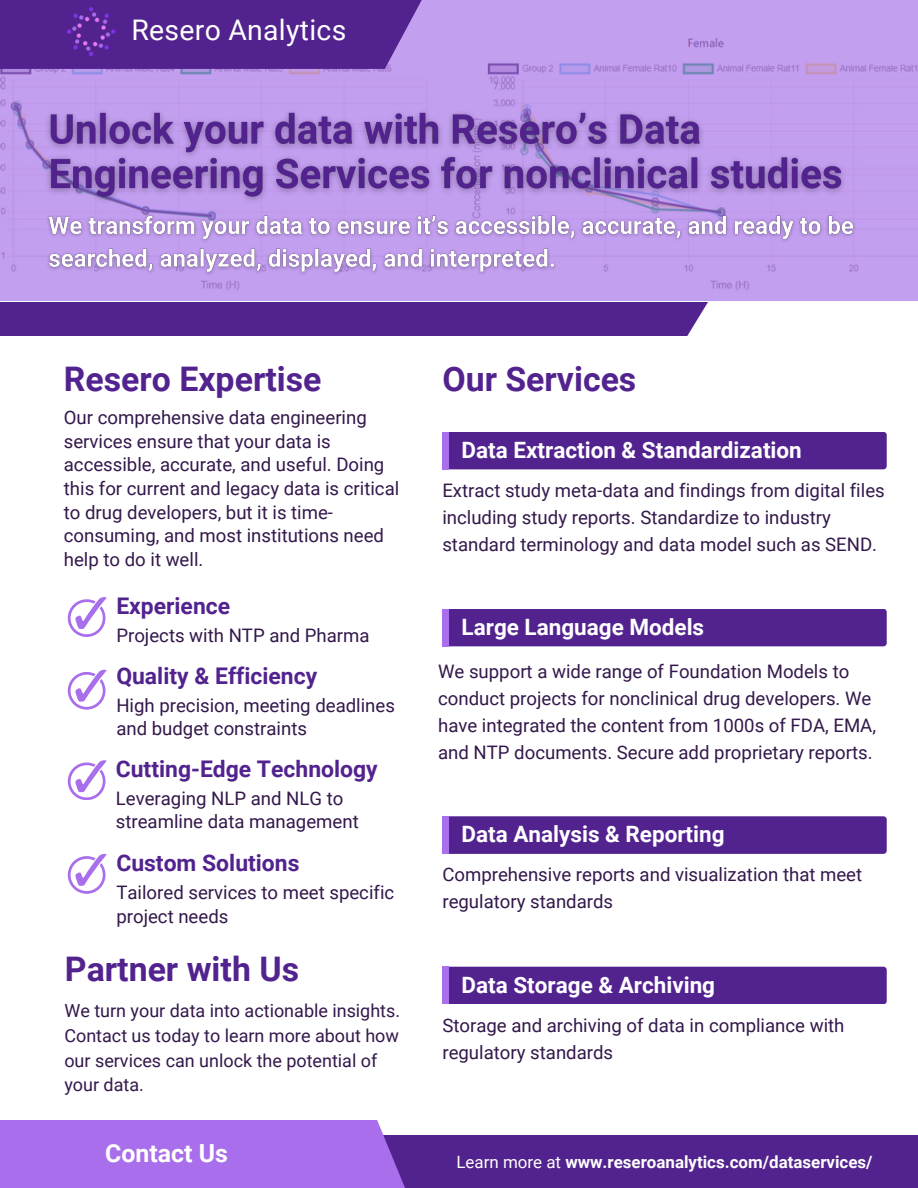
<style>
.page{position:relative;width:918px;height:1188px;background:#fff}
.page>*{position:absolute;margin:0;border:0;box-sizing:border-box;transform-origin:0 0}
.t1{font:700 33.9px "Roboto";color:#52238e}
.t2{font:28.35px "Roboto";letter-spacing:.01em;color:#fff}
.t3{font:700 24.9px "Roboto";color:#fff}
.t4{font:700 22.95px "Roboto";color:#52238e}
.t5{font:700 22.5px "Roboto";color:#fff}
.t6{font:18.6px/23.7px "Roboto";color:#33184b}
.t7{font:18px/24.8px "Roboto";color:#33184b}
.t8{font:700 16.95px "Roboto";color:#fefefe}
.s1{font-weight:400}
</style>
<div class="page">
<div style="left:234px;top:1135px;width:684px;height:53px;background:#52238e"></div>
<div style="left:0;top:1120px;width:405px;height:68px;background:#a86eeb"></div>
<div style="left:442px;top:432px;width:445px;height:37px;background:#52238e;border-radius:3px"></div>
<div style="left:442px;top:432px;width:7px;height:37px;background:#a86eeb"></div>
<div style="left:0;top:302px;width:708px;height:34px;background:#52238e"></div>
<div style="left:0;top:0;width:918px;height:301px;background:#c39ff0"></div>
<div style="left:0;top:0;width:460px;height:69px;background:#52238e"></div>
<img style="left:68px;top:7px;width:48px;height:49px">
<div style="left:442px;top:609px;width:445px;height:37px;background:#52238e;border-radius:3px"></div>
<div style="left:442px;top:609px;width:7px;height:37px;background:#a86eeb"></div>
<div style="left:442px;top:816px;width:445px;height:38px;background:#52238e;border-radius:3px"></div>
<div style="left:442px;top:816px;width:7px;height:38px;background:#a86eeb"></div>
<div style="left:442px;top:967px;width:445px;height:37px;background:#52238e;border-radius:3px"></div>
<div style="left:442px;top:967px;width:7px;height:37px;background:#a86eeb"></div>
<svg style="left:68px;top:597px;width:38px;height:39px"></svg>
<img style="left:40px;top:104px;width:804px;height:103px">
<img style="left:47px;top:207px;width:812px;height:68px">
<svg style="left:68px;top:670px;width:38px;height:39px"></svg>
<svg style="left:68px;top:760px;width:38px;height:40px"></svg>
<svg style="left:68px;top:854px;width:38px;height:39px"></svg>
<h4 class="t2" style="left:131px;top:14px;width:216px">Resero Analytics</h4>
<p class="t1" style="left:64px;top:360px;width:259px">Resero Expertise</p>
<p class="t6" style="left:64px;top:406px;width:337px">Our comprehensive data engineering services ensure that your data is accessible, accurate, and useful. Doing this for current and legacy data is critical to drug developers, but it is time&shy;consuming, and most institutions need help to do it well.</p>
<h4 class="t4" style="left:116px;top:593px;width:115px">Experience</h4>
<p class="t6" style="left:116px;top:624px;width:255px">Projects with NTP and Pharma</p>
<p class="t4" style="left:116px;top:663px;width:202px">Quality &amp; Efficiency</p>
<h4 class="t6" style="left:116px;top:694px;width:280px">High precision, meeting deadlines and budget constraints</h4>
<h2 class="t4" style="left:116px;top:756px;width:263px">Cutting-Edge Technology</h2>
<p class="t6" style="left:116px;top:787px;width:244px">Leveraging NLP and NLG to streamline data management</p>
<h4 class="t4" style="left:116px;top:850px;width:185px">Custom Solutions</h4>
<p class="t6" style="left:116px;top:881px;width:279px">Tailored services to meet specific project needs</p>
<p class="t1" style="left:65px;top:949px;width:236px">Partner with Us</p>
<h2 class="t7" style="left:64px;top:998px;width:337px">We turn your data into actionable insights.<br>Contact us today to learn more about how our services can unlock the potential of your data.</h2>
<h3 class="t3" style="left:105px;top:1139px;width:124px">Contact Us</h3>
<h2 class="t1" style="left:442px;top:360px;width:196px">Our Services</h2>
<h4 class="t5" style="left:462px;top:437px;width:342px">Data Extraction &amp; Standardization</h4>
<p class="t6" style="left:442px;top:477px;width:444px;line-height:27px">Extract study meta-data and findings from digital files including study reports. Standardize to industry standard terminology and data model such as SEND.</p>
<p class="t5" style="left:462px;top:614px;width:244px">Large Language Models</p>
<h4 class="t6" style="left:438px;top:659px;width:439px;line-height:27px">We support a wide range of Foundation Models to conduct projects for nonclinical drug developers. We have integrated the content from 1000s of FDA, EMA, and NTP documents. Secure add proprietary reports.</h4>
<p class="t5" style="left:462px;top:822px;width:265px">Data Analysis &amp; Reporting</p>
<p class="t6" style="left:442px;top:862px;width:421px;line-height:27px">Comprehensive reports and visualization that meet regulatory standards</p>
<h4 class="t5" style="left:462px;top:972px;width:255px">Data Storage &amp; Archiving</h4>
<p class="t6" style="left:442px;top:1012px;width:404px;line-height:27px">Storage and archiving of data in compliance with regulatory standards</p>
<p class="t8" style="left:456px;top:1152px;width:418px"><span class="s1">Learn more at</span> www.reseroanalytics.com/dataservices/</p>
</div>
